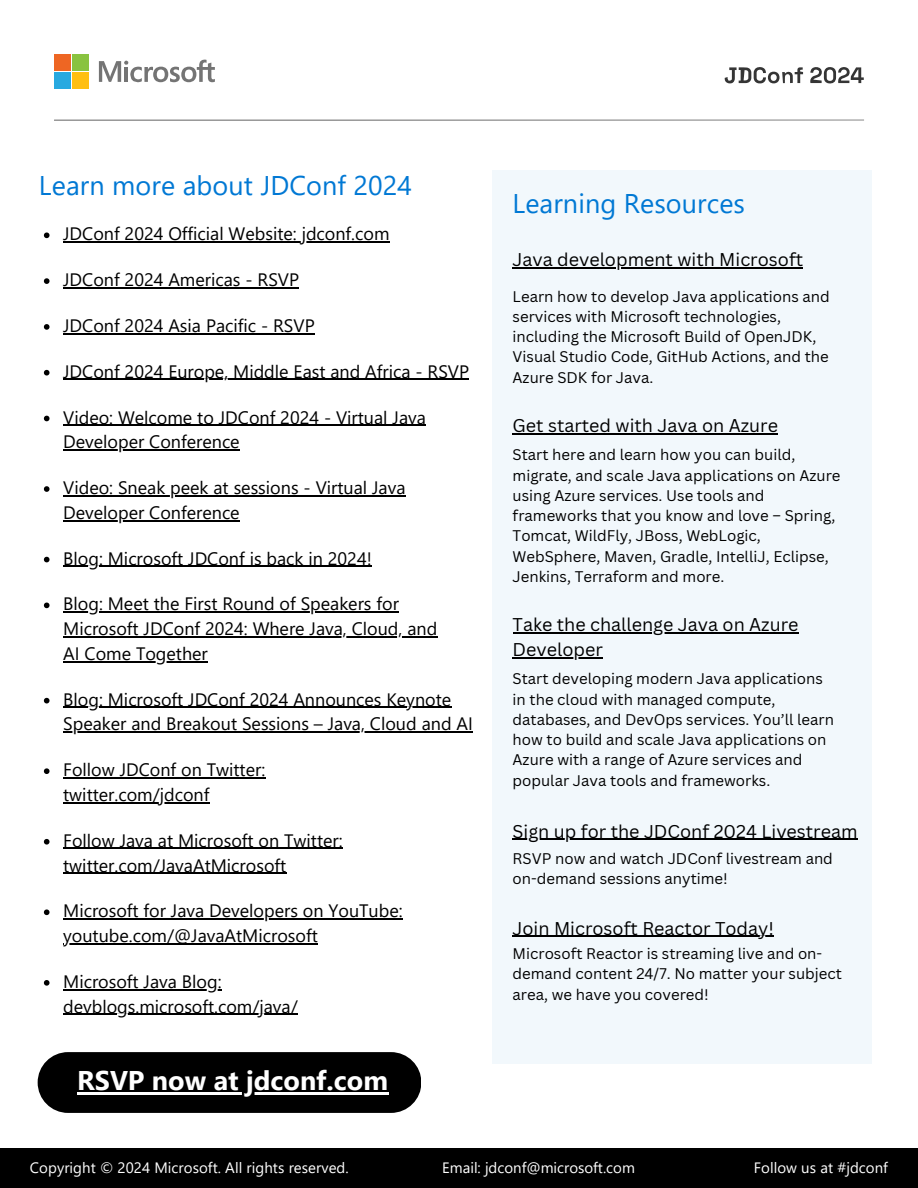
<style>
.page{position:relative;width:918px;height:1188px;background:#fff}
.page>*{position:absolute;margin:0;border:0;box-sizing:border-box;transform-origin:0 0}
.t1{font:27px "Segoe UI";letter-spacing:.005em;color:#0078d4}
.t2{font:700 27px "Segoe UI";color:#fff}
.t3{font:18px/24.8px "Segoe UI";color:#000}
.t4{font:18px/24.8px "Canva Sans";color:#000}
.t5{font:15px/20.2px "Canva Sans";color:#000}
.t6{font:15px "Segoe UI";letter-spacing:.005em;color:#fff}
.s1{font-family:"Canva Sans";font-size:19.8px;color:#000}
</style>
<div class="page">
<svg style="left:99px;top:60px;width:116px;height:22px"></svg>
<div style="left:54px;top:54px;width:17px;height:17px;background:#ee6623"></div>
<div style="left:72px;top:54px;width:17px;height:17px;background:#89c340"></div>
<div style="left:54px;top:72px;width:17px;height:17px;background:#28a9e0"></div>
<div style="left:72px;top:72px;width:17px;height:17px;background:#ffbf12"></div>
<hr style="left:54px;top:120px;width:810px;height:1px;background:#747474">
<svg style="left:810px;top:67px;width:54px;height:17px"></svg>
<svg style="left:725px;top:67px;width:78px;height:17px"></svg>
<svg style="left:54px;top:120px;width:809px;height:1px"></svg>
<div style="left:0;top:1149px;width:918px;height:39px;background:#000"></div>
<div style="left:38px;top:1052px;width:383px;height:61px;background:#000;border-radius:30px"></div>
<hr style="left:77px;top:1092px;width:311px;height:3px;background:#fff">
<div style="left:492px;top:170px;width:379px;height:894px;background:#f2f8fc"></div>
<hr style="left:513px;top:267px;width:290px;height:1px;background:#000">
<hr style="left:513px;top:433px;width:265px;height:1px;background:#000">
<hr style="left:513px;top:633px;width:286px;height:1px;background:#000">
<hr style="left:513px;top:657px;width:90px;height:1px;background:#000">
<hr style="left:513px;top:839px;width:345px;height:1px;background:#000">
<hr style="left:513px;top:936px;width:261px;height:1px;background:#000">
<svg style="left:44px;top:233px;width:6px;height:5px"></svg>
<hr style="left:63px;top:242px;width:327px;height:1px;background:#000">
<svg style="left:44px;top:980px;width:6px;height:6px"></svg>
<hr style="left:63px;top:989px;width:159px;height:1px;background:#000">
<hr style="left:63px;top:1014px;width:235px;height:1px;background:#000">
<svg style="left:44px;top:839px;width:6px;height:6px"></svg>
<hr style="left:63px;top:848px;width:280px;height:1px;background:#000">
<hr style="left:63px;top:873px;width:223px;height:1px;background:#000">
<svg style="left:44px;top:416px;width:6px;height:5px"></svg>
<hr style="left:63px;top:425px;width:363px;height:1px;background:#000">
<hr style="left:63px;top:449px;width:177px;height:2px;background:#000">
<svg style="left:44px;top:768px;width:6px;height:6px"></svg>
<hr style="left:63px;top:777px;width:202px;height:2px;background:#000">
<hr style="left:63px;top:802px;width:146px;height:1px;background:#000">
<svg style="left:44px;top:909px;width:6px;height:6px"></svg>
<hr style="left:63px;top:918px;width:340px;height:2px;background:#000">
<hr style="left:63px;top:943px;width:255px;height:1px;background:#000">
<svg style="left:44px;top:278px;width:6px;height:6px"></svg>
<hr style="left:63px;top:287px;width:236px;height:1px;background:#000">
<svg style="left:44px;top:324px;width:6px;height:6px"></svg>
<hr style="left:63px;top:333px;width:252px;height:1px;background:#000">
<svg style="left:44px;top:370px;width:6px;height:6px"></svg>
<hr style="left:63px;top:379px;width:406px;height:1px;background:#000">
<svg style="left:44px;top:557px;width:6px;height:5px"></svg>
<hr style="left:63px;top:566px;width:309px;height:1px;background:#000">
<svg style="left:44px;top:603px;width:6px;height:5px"></svg>
<hr style="left:63px;top:612px;width:336px;height:1px;background:#000">
<hr style="left:63px;top:636px;width:374px;height:1px;background:#000">
<hr style="left:63px;top:661px;width:145px;height:1px;background:#000">
<svg style="left:44px;top:698px;width:6px;height:5px"></svg>
<hr style="left:63px;top:707px;width:388px;height:1px;background:#000">
<hr style="left:63px;top:732px;width:410px;height:1px;background:#000">
<svg style="left:44px;top:486px;width:6px;height:6px"></svg>
<hr style="left:63px;top:495px;width:343px;height:1px;background:#000">
<hr style="left:63px;top:520px;width:177px;height:1px;background:#000">
<h1 class="t1" style="left:39px;top:166px;width:375px">Learn more about JDConf 2024</h1>
<p class="t3" style="left:63px;top:221px;width:328px">JDConf 2024 Official Website: jdconf.com</p>
<p class="t3" style="left:63px;top:266px;width:237px">JDConf 2024 Americas - RSVP</p>
<p class="t3" style="left:63px;top:312px;width:253px">JDConf 2024 Asia Pacific - RSVP</p>
<p class="t3" style="left:63px;top:358px;width:407px">JDConf 2024 Europe, Middle East and Africa - RSVP</p>
<p class="t3" style="left:63px;top:404px;width:364px">Video: Welcome to JDConf 2024 - Virtual Java<br>Developer Conference</p>
<p class="t3" style="left:63px;top:474px;width:344px">Video: Sneak peek at sessions - Virtual Java<br>Developer Conference</p>
<p class="t3" style="left:63px;top:545px;width:310px">Blog: Microsoft JDConf is back in 2024!</p>
<p class="t3" style="left:63px;top:591px;width:376px">Blog: Meet the First Round of Speakers for<br>Microsoft JDConf 2024: Where Java, Cloud, and<br>AI Come Together</p>
<p class="t3" style="left:63px;top:686px;width:411px">Blog: Microsoft JDConf 2024 Announces Keynote<br>Speaker and Breakout Sessions – Java, Cloud and AI</p>
<p class="t3" style="left:63px;top:756px;width:204px">Follow JDConf on Twitter: twitter.com/jdconf</p>
<p class="t3" style="left:63px;top:827px;width:281px">Follow Java at Microsoft on Twitter: twitter.com/JavaAtMicrosoft</p>
<p class="t3" style="left:63px;top:898px;width:341px">Microsoft for Java Developers on YouTube: youtube.com/@JavaAtMicrosoft</p>
<p class="t3" style="left:63px;top:968px;width:236px">Microsoft Java Blog: devblogs.microsoft.com/java/</p>
<h1 class="t2" style="left:77px;top:1061px;width:312px">RSVP now at jdconf.com</h1>
<h1 class="t1" style="left:513px;top:184px;width:234px">Learning Resources</h1>
<p class="t4" style="left:513px;top:247px;width:292px">Java development with Microsoft</p>
<p class="t5" style="left:513px;top:286px;width:319px">Learn how to develop Java applications and services with Microsoft technologies, including the Microsoft Build of OpenJDK, Visual Studio Code, GitHub Actions, and the Azure SDK for Java.</p>
<p class="t4" style="left:513px;top:413px;width:267px">Get started with Java on Azure</p>
<p class="t5" style="left:513px;top:444px;width:329px">Start here and learn how you can build, migrate, and scale Java applications on Azure using Azure services. Use tools and frameworks that you know and love – Spring, Tomcat, WildFly, JBoss, WebLogic, WebSphere, Maven, Gradle, IntelliJ, Eclipse, Jenkins, Terraform and more.</p>
<p class="t4" style="left:513px;top:612px;width:287px">Take the challenge Java on Azure<br>Developer</p>
<p class="t5" style="left:513px;top:668px;width:323px">Start developing modern Java applications in the cloud with managed compute, databases, and DevOps services. You’ll learn how to build and scale Java applications on Azure with a range of Azure services and popular Java tools and frameworks.</p>
<p class="t4" style="left:513px;top:818px;width:347px">Sign up for the JDConf 2024 Livestream</p>
<p class="t5" style="left:513px;top:848px;width:322px">RSVP now and watch JDConf livestream and on-demand sessions anytime!</p>
<p class="t4" style="left:513px;top:915px;width:263px">Join Microsoft Reactor Today!</p>
<p class="t5" style="left:513px;top:943px;width:331px">Microsoft Reactor is streaming live and on&shy;demand content 24/7. No matter your subject area, we have you covered!</p>
<p class="t6" style="left:30px;top:1157px;width:320px">Copyright © 2024 Microsoft. All rights reserved.</p>
<p class="t6" style="left:442px;top:1157px;width:194px">E<span class="s1">d</span>m<span class="s1">d</span>ail: jdconf@microsoft.com</p>
<p class="t6" style="left:754px;top:1157px;width:136px">Follow us at #jdconf</p>
</div>
